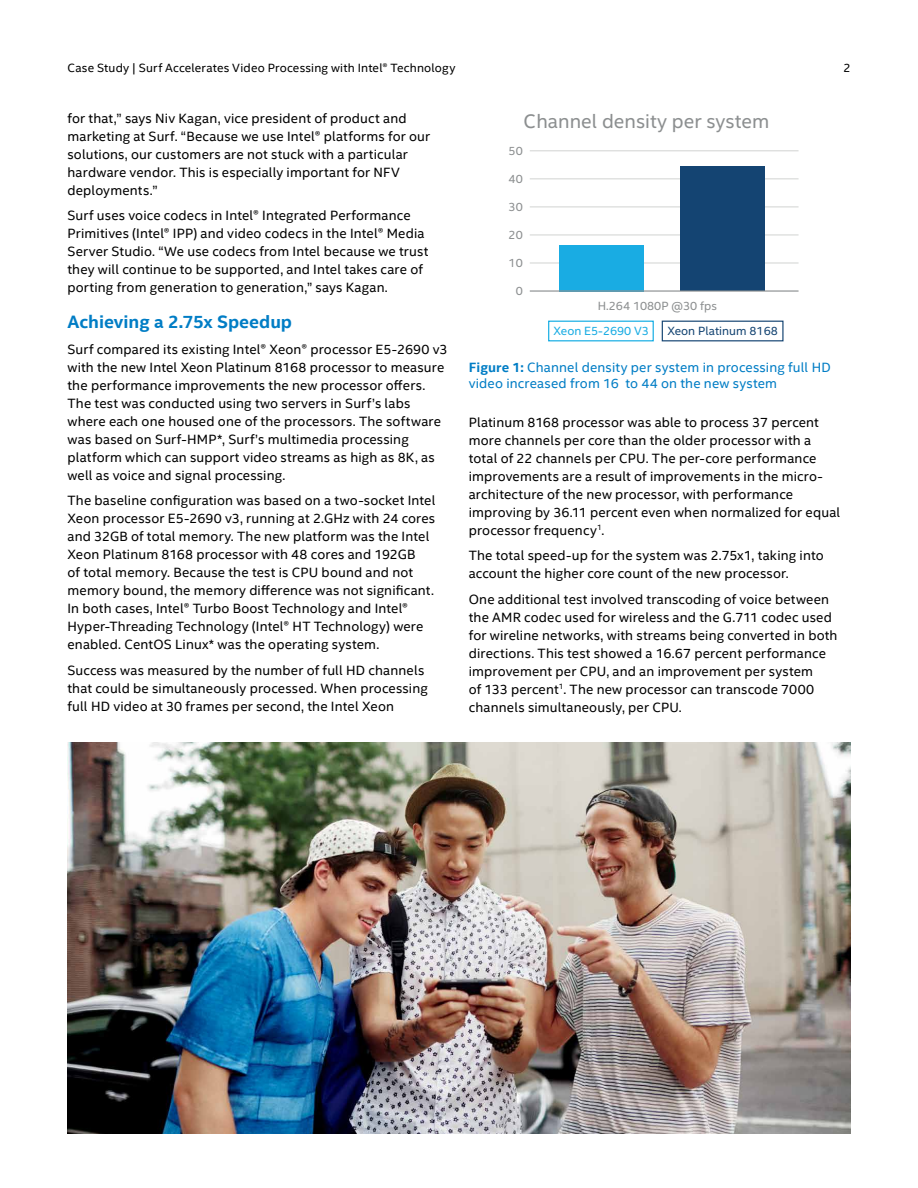
<style>
.page{position:relative;width:918px;height:1188px;background:#fff}
.page>*{position:absolute;margin:0;border:0;box-sizing:border-box;transform-origin:0 0}
.t1{font:19.65px "Intel Clear";color:#8c8f90}
.t2{font:700 18px "Intel Clear";letter-spacing:-.005em;color:#007dc5}
.t3{font:13.5px/18px "Intel Clear";letter-spacing:.01em;color:#000}
.t4{font:13.5px/16.5px "Intel Clear";letter-spacing:.015em;color:#007dc5}
.t5{font:12px "Intel Clear";letter-spacing:.015em;color:#000}
.t6{font:12px "Intel Clear";color:#8c8f90}
.t7{font:12px "Intel Clear";color:#144472}
.t8{font:12px "Intel Clear";color:#19ace3}
.s1{font-weight:700}
</style>
<div class="page">
<img style="left:68px;top:742px;width:782px;height:392px">
<hr style="left:530px;top:262px;width:269px;height:2px;background:#d7d9d8">
<hr style="left:530px;top:234px;width:269px;height:2px;background:#d7d9d8">
<hr style="left:530px;top:206px;width:269px;height:1px;background:#d7d9d8">
<hr style="left:530px;top:178px;width:269px;height:1px;background:#d7d9d8">
<hr style="left:530px;top:150px;width:269px;height:1px;background:#d7d9d8">
<div style="left:681px;top:166px;width:84px;height:125px;background:#144472"></div>
<div style="left:559px;top:245px;width:84px;height:46px;background:#19ace3"></div>
<hr style="left:530px;top:290px;width:269px;height:2px;background:#8c8f90">
<div style="left:548px;top:321px;width:106px;height:20px;border:1px solid #10abe3"></div>
<div style="left:662px;top:321px;width:122px;height:20px;border:1px solid #144472"></div>
<p class="t5" style="left:68px;top:61px;width:389px">Case Study | Surf Accelerates Video Processing with Intel® Technology</p>
<p class="t5" style="left:843px;top:61px;width:9px">2</p>
<p class="t3" style="left:68px;top:109px;width:364px">for that,” says Niv Kagan, vice president of product and marketing at Surf. “Because we use Intel® platforms for our solutions, our customers are not stuck with a particular hardware vendor. This is especially important for NFV deployments.”</p>
<p class="t3" style="left:68px;top:207px;width:362px">Surf uses voice codecs in Intel® Integrated Performance Primitives (Intel® IPP) and video codecs in the Intel® Media Server Studio. “We use codecs from Intel because we trust they will continue to be supported, and Intel takes care of porting from generation to generation,” says Kagan.</p>
<h2 class="t2" style="left:68px;top:311px;width:226px">Achieving a 2.75x Speedup</h2>
<p class="t3" style="left:68px;top:340px;width:382px">Surf compared its existing Intel® Xeon® processor E5-2690 v3 with the new Intel Xeon Platinum 8168 processor to measure the performance improvements the new processor offers.<br>The test was conducted using two servers in Surf’s labs where each one housed one of the processors. The software was based on Surf-HMP*, Surf’s multimedia processing platform which can support video streams as high as 8K, as well as voice and signal processing.</p>
<p class="t3" style="left:68px;top:492px;width:370px">The baseline configuration was based on a two-socket Intel Xeon processor E5-2690 v3, running at 2.GHz with 24 cores and 32GB of total memory. The new platform was the Intel Xeon Platinum 8168 processor with 48 cores and 192GB<br>of total memory. Because the test is CPU bound and not memory bound, the memory difference was not significant.<br>In both cases, Intel® Turbo Boost Technology and Intel® Hyper-Threading Technology (Intel® HT Technology) were enabled. CentOS Linux* was the operating system.</p>
<p class="t3" style="left:68px;top:661px;width:362px">Success was measured by the number of full HD channels that could be simultaneously processed. When processing full HD video at 30 frames per second, the Intel Xeon</p>
<h1 class="t1" style="left:524px;top:109px;width:247px">Channel density per system</h1>
<p class="t6" style="left:509px;top:144px;width:16px">50</p>
<p class="t6" style="left:509px;top:172px;width:16px">40</p>
<p class="t6" style="left:509px;top:200px;width:16px">30</p>
<p class="t6" style="left:509px;top:228px;width:16px">20</p>
<p class="t6" style="left:509px;top:255px;width:16px">10</p>
<p class="t6" style="left:516px;top:283px;width:9px">0</p>
<p class="t6" style="left:598px;top:299px;width:121px">H.264 1080P @30 fps</p>
<p class="t8" style="left:554px;top:324px;width:97px">Xeon E5-2690 V3</p>
<p class="t7" style="left:667px;top:324px;width:112px">Xeon Platinum 8168</p>
<p class="t4" style="left:469px;top:359px;width:363px"><span class="s1">Figure 1:</span> Channel density per system in processing full HD video increased from 16 to 44 on the new system</p>
<p class="t3" style="left:469px;top:413px;width:373px">Platinum 8168 processor was able to process 37 percent more channels per core than the older processor with a total of 22 channels per CPU. The per-core performance improvements are a result of improvements in the micro&shy;architecture of the new processor, with performance improving by 36.11 percent even when normalized for equal processor frequency<sup>1</sup>.</p>
<p class="t3" style="left:469px;top:547px;width:357px">The total speed-up for the system was 2.75x1, taking into account the higher core count of the new processor.</p>
<p class="t3" style="left:469px;top:590px;width:370px">One additional test involved transcoding of voice between the AMR codec used for wireless and the G.711 codec used for wireline networks, with streams being converted in both directions. This test showed a 16.67 percent performance improvement per CPU, and an improvement per system<br>of 133 percent<sup>1</sup>. The new processor can transcode 7000 channels simultaneously, per CPU.</p>
</div>
